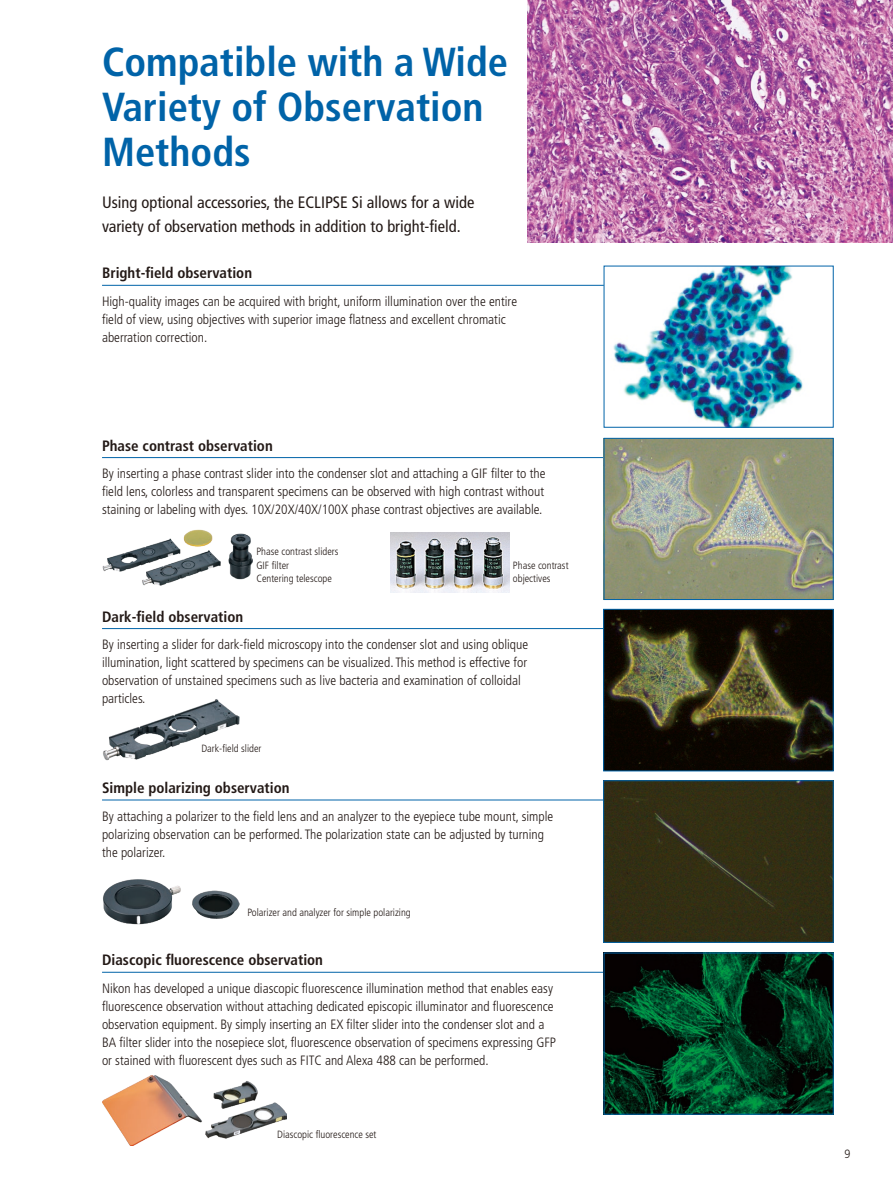
<style>
.page{position:relative;width:893px;height:1191px;background:#fff}
.page>*{position:absolute;margin:0;border:0;box-sizing:border-box;transform-origin:0 0}
.t1{font:700 condensed 40.5px/45px "Frutiger LT Std";color:#0063a8}
.t2{font:condensed 16.5px/24px "Frutiger LT Std";color:#231916}
.t3{font:700 condensed 15px "Frutiger LT Std";color:#231916}
.t4{font:300 condensed 13.5px/18px "Frutiger LT Std";color:#231916}
.t5{font:300 12px "Frutiger LT Std";color:#231916;scale:.9 1}
.t6{font:300 condensed 10.5px/13.5px "Frutiger LT Std";color:#231916}
</style>
<div class="page">
<hr style="left:102px;top:285px;width:502px;height:1px;background:#0063a8">
<hr style="left:102px;top:457px;width:502px;height:1px;background:#0063a8">
<hr style="left:102px;top:799px;width:502px;height:1px;background:#0063a8">
<hr style="left:102px;top:972px;width:502px;height:1px;background:#0063a8">
<hr style="left:102px;top:628px;width:502px;height:1px;background:#0063a8">
<img style="left:103px;top:529px;width:149px;height:56px">
<img style="left:103px;top:879px;width:136px;height:45px">
<img style="left:103px;top:699px;width:136px;height:61px">
<img style="left:391px;top:533px;width:119px;height:59px">
<img style="left:605px;top:611px;width:226px;height:158px">
<div style="left:603px;top:609px;width:230px;height:162px;border:1px solid #0063a8"></div>
<div style="left:605px;top:782px;width:226px;height:158px;background:#322e13"></div>
<div style="left:603px;top:780px;width:230px;height:162px;border:1px solid #0063a8"></div>
<img style="left:606px;top:440px;width:225px;height:158px">
<div style="left:604px;top:438px;width:229px;height:162px;border:1px solid #0063a8"></div>
<img style="left:527px;top:0;width:366px;height:242px">
<img style="left:613px;top:268px;width:190px;height:157px">
<img style="left:102px;top:1075px;width:185px;height:70px">
<img style="left:606px;top:954px;width:225px;height:158px">
<h1 class="t1" style="left:102px;top:40px;width:408px">Compatible with a Wide<br>Variety of Observation<br>Methods</h1>
<p class="t2" style="left:102px;top:191px;width:374px">Using optional accessories, the ECLIPSE Si allows for a wide variety of observation methods in addition to bright-field.</p>
<p class="t3" style="left:102px;top:264px;width:152px">Bright-field observation</p>
<p class="t4" style="left:102px;top:292px;width:417px">High-quality images can be acquired with bright, uniform illumination over the entire field of view, using objectives with superior image flatness and excellent chromatic aberration correction.</p>
<p class="t3" style="left:102px;top:436px;width:172px">Phase contrast observation</p>
<p class="t4" style="left:102px;top:465px;width:445px;text-align:justify">By inserting a phase contrast slider into the condenser slot and attaching a GIF filter to the field lens, colorless and transparent specimens can be observed with high contrast without staining or labeling with dyes. 10X/20X/40X/100X phase contrast objectives are available.</p>
<p class="t6" style="left:256px;top:545px;width:84px">Phase contrast sliders<br>GIF filter<br>Centering telescope</p>
<p class="t6" style="left:513px;top:558px;width:57px">Phase contrast objectives</p>
<p class="t3" style="left:102px;top:607px;width:143px">Dark-field observation</p>
<p class="t4" style="left:102px;top:635px;width:428px">By inserting a slider for dark-field microscopy into the condenser slot and using oblique illumination, light scattered by specimens can be visualized. This method is effective for observation of unstained specimens such as live bacteria and examination of colloidal particles.</p>
<p class="t6" style="left:201px;top:741px;width:62px">Dark-field slider</p>
<p class="t3" style="left:102px;top:779px;width:189px">Simple polarizing observation</p>
<p class="t4" style="left:102px;top:807px;width:453px">By attaching a polarizer to the field lens and an analyzer to the eyepiece tube mount, simple polarizing observation can be performed. The polarization state can be adjusted by turning the polarizer.</p>
<p class="t6" style="left:247px;top:905px;width:165px">Polarizer and analyzer for simple polarizing</p>
<p class="t3" style="left:102px;top:951px;width:223px">Diascopic fluorescence observation</p>
<p class="t4" style="left:102px;top:979px;width:456px">Nikon has developed a unique diascopic fluorescence illumination method that enables easy fluorescence observation without attaching dedicated episcopic illuminator and fluorescence observation equipment. By simply inserting an EX filter slider into the condenser slot and a BA filter slider into the nosepiece slot, fluorescence observation of specimens expressing GFP or stained with fluorescent dyes such as FITC and Alexa 488 can be performed.</p>
<p class="t6" style="left:277px;top:1128px;width:101px">Diascopic fluorescence set</p>
<p class="t5" style="left:844px;top:1147px;width:8px">9</p>
</div>
